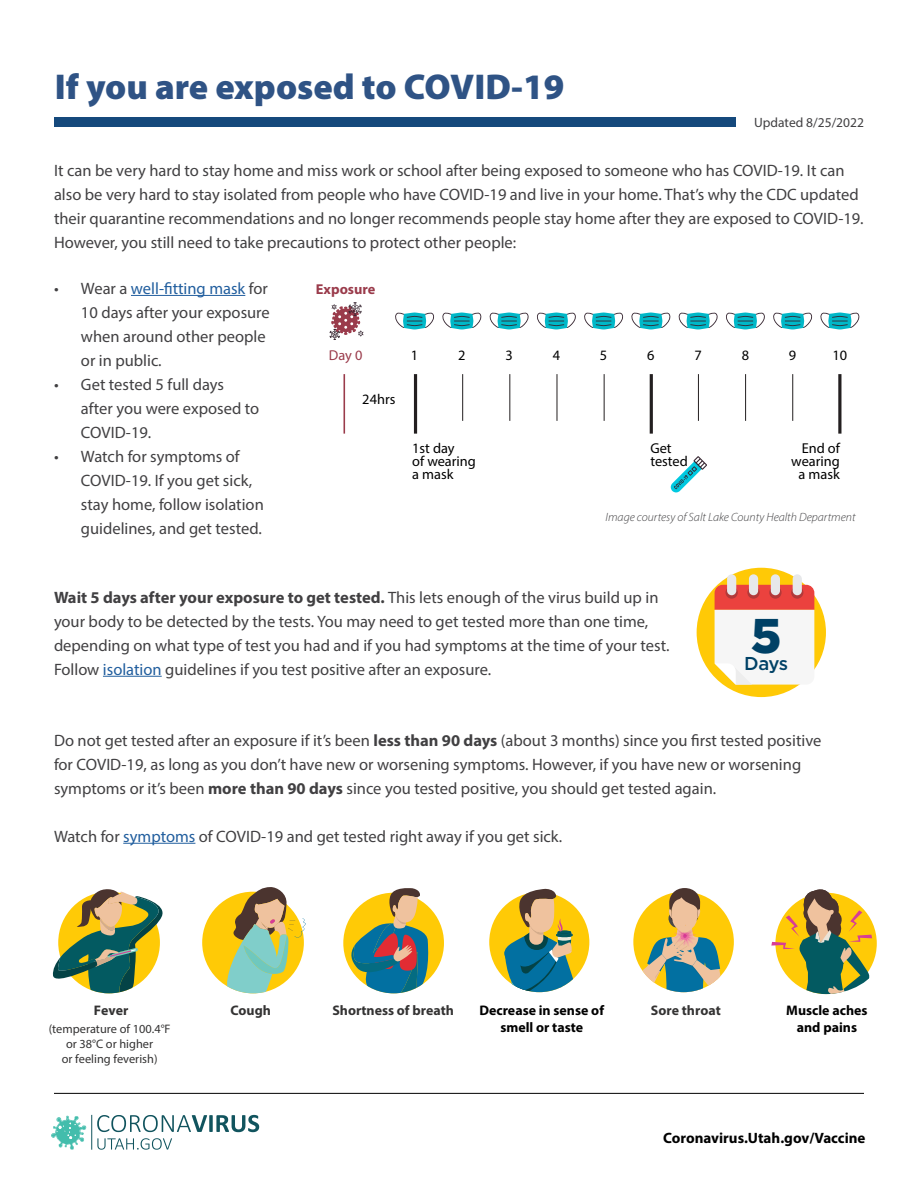
<style>
.page{position:relative;width:918px;height:1188px;background:#fff}
.page>*{position:absolute;margin:0;border:0;box-sizing:border-box;transform-origin:0 0}
.t1{font:900 48.75px "Gotham";color:#004166}
.t2{font:900 36px "Myriad Pro";color:#2f5385}
.t3{font:500 18.6px "Gotham";color:#004166}
.t4{font:16.5px/24px "Myriad Pro";color:#414042}
.t5{font:700 15px "Myriad Pro";color:#000}
.t6{font:14.4px/12.8px "Myriad Pro";color:#000}
.t7{font:700 14.4px "Myriad Pro";color:#9a3b4b}
.t8{font:14.4px "Myriad Pro";color:#9a3b4b}
.t9{font:700 13.95px/16.6px "Myriad Pro";color:#010101;text-align:center}
.t10{font:700 13.95px "Myriad Pro";color:#343333}
.t11{font:13.5px "Myriad Pro";color:#414042}
.t12{font:12.3px/15px "Myriad Pro";color:#343333;text-align:center}
.t13{font:italic 300 12px "Myriad Pro";color:#414042}
.s1{color:#215e9e}
.s2{font-weight:700}
</style>
<div class="page">
<hr style="left:54px;top:1093px;width:810px;height:1px;background:#000">
<svg style="left:51px;top:1116px;width:36px;height:34px"></svg>
<svg style="left:97px;top:1138px;width:75px;height:12px"></svg>
<svg style="left:97px;top:1115px;width:162px;height:17px"></svg>
<hr style="left:91px;top:1115px;width:1px;height:35px;background:#11545e">
<div style="left:55px;top:117px;width:681px;height:10px;background:#15497c"></div>
<hr style="left:131px;top:295px;width:114px;height:1px;background:#215e9e">
<hr style="left:103px;top:676px;width:59px;height:1px;background:#215e9e">
<hr style="left:123px;top:843px;width:72px;height:1px;background:#215e9e">
<div style="left:633px;top:892px;width:101px;height:100px;background:#ffca06;border-radius:50%"></div>
<div style="left:343px;top:893px;width:101px;height:100px;background:#ffca06;border-radius:50%"></div>
<svg style="left:349px;top:888px;width:82px;height:105px"></svg>
<div style="left:202px;top:892px;width:102px;height:101px;background:#ffca06;border-radius:50%"></div>
<svg style="left:224px;top:887px;width:82px;height:106px"></svg>
<svg style="left:635px;top:888px;width:88px;height:104px"></svg>
<svg style="left:53px;top:889px;width:110px;height:104px"></svg>
<div style="left:489px;top:892px;width:100px;height:100px;background:#ffca06;border-radius:50%"></div>
<svg style="left:504px;top:889px;width:78px;height:103px"></svg>
<svg style="left:771px;top:889px;width:101px;height:105px"></svg>
<div style="left:697px;top:568px;width:129px;height:129px;background:#ffc906;border-radius:50%"></div>
<div style="left:727px;top:574px;width:9px;height:21px;background:#e7e8ea;border-radius:5px"></div>
<div style="left:749px;top:574px;width:9px;height:21px;background:#e7e8ea;border-radius:5px"></div>
<div style="left:771px;top:574px;width:9px;height:21px;background:#e7e8ea;border-radius:5px"></div>
<div style="left:793px;top:574px;width:9px;height:21px;background:#e7e8ea;border-radius:5px"></div>
<svg style="left:715px;top:585px;width:99px;height:100px;background:#f2cec9"></svg>
<svg style="left:671px;top:456px;width:36px;height:36px"></svg>
<svg style="left:329px;top:302px;width:35px;height:38px"></svg>
<hr style="left:343px;top:374px;width:2px;height:60px;background:#9a3b4b">
<svg style="left:395px;top:312px;width:39px;height:17px"></svg>
<hr style="left:414px;top:374px;width:3px;height:60px;background:#231f20">
<svg style="left:442px;top:312px;width:40px;height:17px"></svg>
<hr style="left:462px;top:374px;width:1px;height:47px;background:#231f20">
<svg style="left:489px;top:312px;width:40px;height:17px"></svg>
<hr style="left:509px;top:374px;width:1px;height:47px;background:#231f20">
<svg style="left:537px;top:312px;width:39px;height:17px"></svg>
<hr style="left:557px;top:374px;width:1px;height:47px;background:#231f20">
<svg style="left:584px;top:312px;width:40px;height:17px"></svg>
<hr style="left:604px;top:374px;width:1px;height:47px;background:#231f20">
<svg style="left:631px;top:312px;width:40px;height:17px"></svg>
<hr style="left:650px;top:374px;width:3px;height:60px;background:#231f20">
<svg style="left:678px;top:312px;width:40px;height:17px"></svg>
<hr style="left:698px;top:374px;width:1px;height:47px;background:#231f20">
<svg style="left:726px;top:312px;width:39px;height:17px"></svg>
<hr style="left:745px;top:374px;width:1px;height:47px;background:#231f20">
<svg style="left:773px;top:312px;width:40px;height:17px"></svg>
<hr style="left:792px;top:374px;width:1px;height:47px;background:#231f20">
<svg style="left:820px;top:312px;width:40px;height:17px"></svg>
<hr style="left:838px;top:374px;width:3px;height:60px;background:#231f20">
<h2 class="t2" style="left:55px;top:63px;width:511px">If you are exposed to COVID-19</h2>
<p class="t11" style="left:754px;top:114px;width:111px">Updated 8/25/2022</p>
<p class="t4" style="left:54px;top:158px;width:811px">It can be very hard to stay home and miss work or school after being exposed to someone who has COVID-19. It can also be very hard to stay isolated from people who have COVID-19 and live in your home. That’s why the CDC updated their quarantine recommendations and no longer recommends people stay home after they are exposed to COVID-19.<br>However, you still need to take precautions to protect other people:</p>
<p class="t4" style="left:81px;top:276px;width:190px;text-indent:-27px">• Wear a <span class="s1">well-fitting mask</span> for<br>10 days after your exposure when around other people or in public.</p>
<p class="t4" style="left:81px;top:372px;width:180px;text-indent:-27px">• Get tested 5 full days after you were exposed to<br>COVID-19.</p>
<p class="t4" style="left:81px;top:444px;width:184px;text-indent:-27px">• Watch for symptoms of<br>COVID-19. If you get sick, stay home, follow isolation guidelines, and get tested.</p>
<p class="t7" style="left:316px;top:280px;width:61px">Exposure</p>
<p class="t8" style="left:329px;top:346px;width:35px">Day 0</p>
<p class="t6" style="left:411px;top:348px;width:9px">1</p>
<p class="t6" style="left:458px;top:348px;width:9px">2</p>
<p class="t6" style="left:505px;top:348px;width:9px">3</p>
<p class="t6" style="left:553px;top:348px;width:9px">4</p>
<p class="t6" style="left:600px;top:348px;width:9px">5</p>
<p class="t6" style="left:647px;top:348px;width:9px">6</p>
<p class="t6" style="left:694px;top:348px;width:9px">7</p>
<p class="t6" style="left:742px;top:348px;width:9px">8</p>
<p class="t6" style="left:789px;top:348px;width:9px">9</p>
<p class="t6" style="left:833px;top:348px;width:16px">10</p>
<p class="t6" style="left:362px;top:392px;width:35px">24hrs</p>
<p class="t6" style="left:650px;top:442px;width:39px">Get tested</p>
<p class="t6" style="left:791px;top:442px;width:50px;text-align:right">End of wearing a mask</p>
<p class="t6" style="left:412px;top:442px;width:65px">1st day<br>of wearing a mask</p>
<p class="t13" style="left:606px;top:510px;width:251px">Image courtesy of Salt Lake County Health Department</p>
<p class="t4" style="left:54px;top:585px;width:617px"><span class="s2">Wait 5 days after your exposure to get tested.</span> This lets enough of the virus build up in your body to be detected by the tests. You may need to get tested more than one time, depending on what type of test you had and if you had symptoms at the time of your test.<br>Follow <span class="s1">isolation</span> guidelines if you test positive after an exposure.</p>
<h1 class="t1" style="left:751px;top:603px;width:32px">5</h1>
<p class="t3" style="left:744px;top:651px;width:46px">Days</p>
<p class="t4" style="left:54px;top:728px;width:769px">Do not get tested after an exposure if it’s been <span class="s2">less than 90 days</span> (about 3 months) since you first tested positive for COVID-19, as long as you don’t have new or worsening symptoms. However, if you have new or worsening symptoms or it’s been <span class="s2">more than 90 days</span> since you tested positive, you should get tested again.</p>
<p class="t4" style="left:54px;top:824px;width:510px">Watch for <span class="s1">symptoms</span> of COVID-19 and get tested right away if you get sick.</p>
<p class="t10" style="left:94px;top:1001px;width:36px">Fever</p>
<p class="t10" style="left:332px;top:1001px;width:123px">Shortness of breath</p>
<p class="t12" style="left:49px;top:1021px;width:123px">(temperature of 100.4°F or 38°C or higher<br>or feeling feverish)</p>
<p class="t9" style="left:479px;top:1002px;width:126px">Decrease in sense of smell or taste</p>
<p class="t10" style="left:230px;top:1001px;width:42px">Cough</p>
<p class="t10" style="left:651px;top:1001px;width:71px">Sore throat</p>
<p class="t9" style="left:786px;top:1002px;width:83px">Muscle aches and pains</p>
<p class="t5" style="left:663px;top:1128px;width:204px">Coronavirus.Utah.gov/Vaccine</p>
</div>
